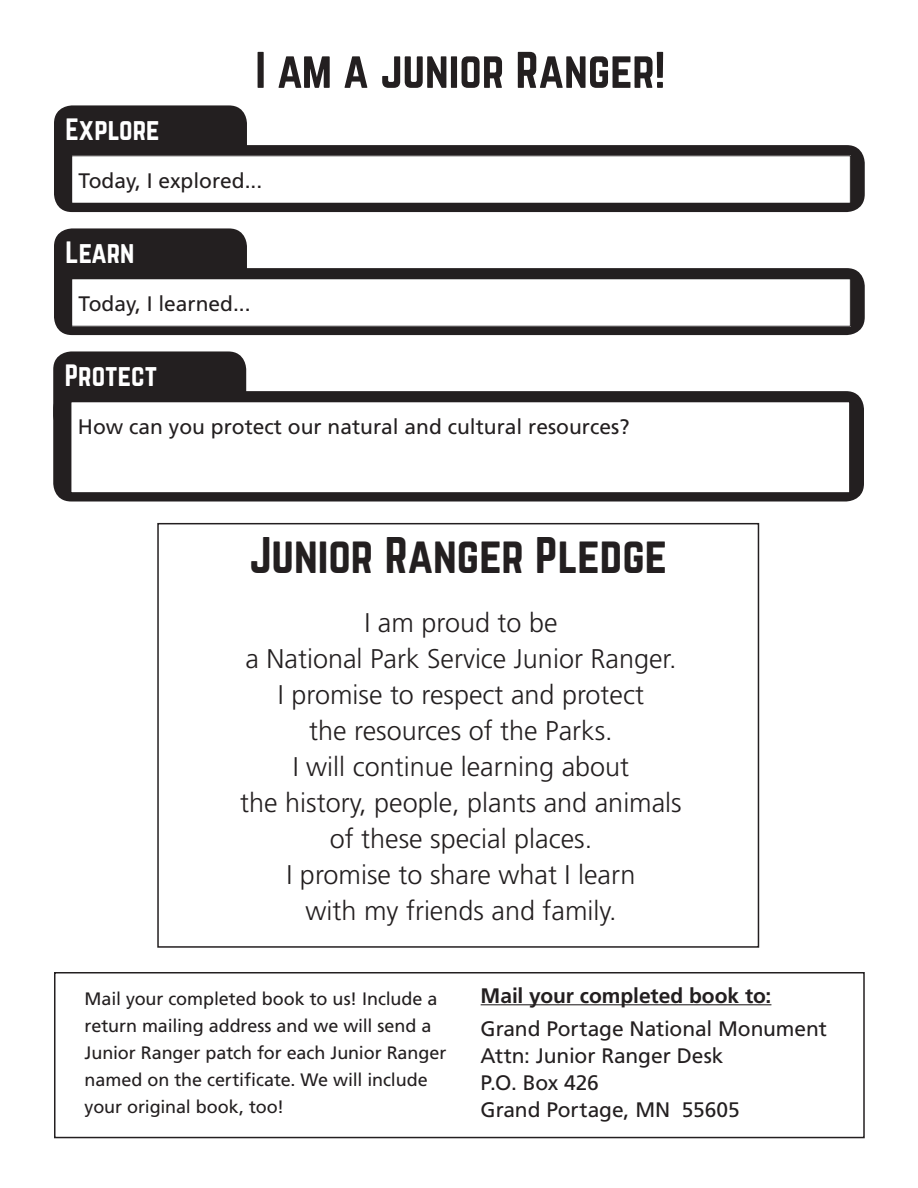
<style>
.page{position:relative;width:918px;height:1188px;background:#fff}
.page>*{position:absolute;margin:0;border:0;box-sizing:border-box;transform-origin:0 0}
.t1{font:45px "Norwester";color:#231f20}
.t2{font:300 27px/36px "Frutiger LT Std";color:#231f20;text-align:center}
.t3{font:27px "Norwester";color:#fff}
.t4{font:21px/27px "Frutiger LT Std";color:#231f20}
.t5{font:700 21px "Frutiger LT Std";letter-spacing:-.005em;color:#231f20}
.t6{font:18px/27px "Frutiger LT Std";letter-spacing:-.005em;color:#231f20}
</style>
<div class="page">
<svg style="left:54px;top:522px;width:811px;height:617px"></svg>
<hr style="left:481px;top:1004px;width:290px;height:1px;background:#231f20">
<div style="left:54px;top:105px;width:193px;height:82px;background:#231f20;border-radius:18px"></div>
<div style="left:54px;top:145px;width:811px;height:67px;background:#231f20;border-radius:18px"></div>
<div style="left:72px;top:156px;width:778px;height:47px;background:#fff"></div>
<svg style="left:258px;top:52px;width:72px;height:36px"></svg>
<svg style="left:344px;top:56px;width:23px;height:32px"></svg>
<svg style="left:382px;top:52px;width:281px;height:36px"></svg>
<div style="left:53px;top:351px;width:193px;height:82px;background:#231f20;border-radius:18px"></div>
<div style="left:53px;top:391px;width:811px;height:111px;background:#231f20;border-radius:18px"></div>
<div style="left:71px;top:402px;width:779px;height:91px;background:#fff"></div>
<div style="left:71px;top:402px;width:779px;height:91px;border:1px solid #231f20"></div>
<div style="left:54px;top:228px;width:193px;height:82px;background:#231f20;border-radius:18px"></div>
<div style="left:54px;top:268px;width:811px;height:67px;background:#231f20;border-radius:18px"></div>
<div style="left:72px;top:279px;width:778px;height:47px;background:#fff"></div>
<p class="t3" style="left:66px;top:116px;width:96px">Explore</p>
<p class="t4" style="left:79px;top:167px;width:185px">Today, I explored...</p>
<p class="t3" style="left:66px;top:239px;width:70px">Learn</p>
<p class="t4" style="left:79px;top:290px;width:173px">Today, I learned...</p>
<p class="t3" style="left:65px;top:362px;width:94px">Protect</p>
<p class="t4" style="left:78px;top:413px;width:553px">How can you protect our natural and cultural resources?</p>
<h2 class="t1" style="left:249px;top:533px;width:420px">Junior Ranger Pledge</h2>
<p class="t2" style="left:240px;top:605px;width:443px">I am proud to be<br>a National Park Service Junior Ranger.<br>I promise to respect and protect<br>the resources of the Parks.<br>I will continue learning about<br>the history, people, plants and animals of these special places.<br>I promise to share what I learn<br>with my friends and family.</p>
<p class="t6" style="left:85px;top:985px;width:363px">Mail your completed book to us! Include a return mailing address and we will send a Junior Ranger patch for each Junior Ranger named on the certifcate. We will include your original book, too!</p>
<p class="t5" style="left:481px;top:983px;width:292px">Mail your completed book to:</p>
<p class="t4" style="left:481px;top:1016px;width:348px">Grand Portage National Monument<br>Attn: Junior Ranger Desk<br>P.O. Box 426<br>Grand Portage, MN 55605</p>
</div>
